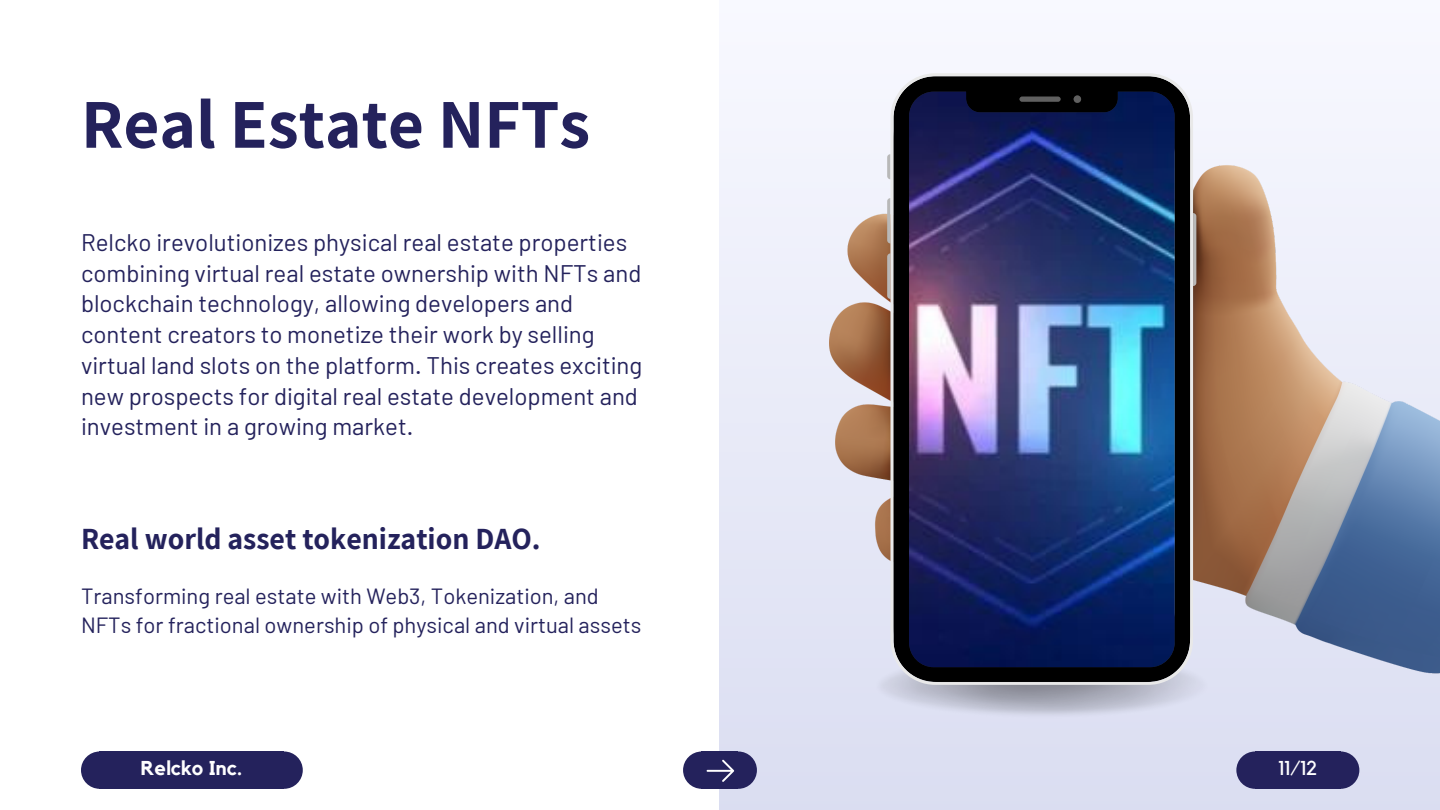
<style>
.page{position:relative;width:1440px;height:810px;background:#fff}
.page>*{position:absolute;margin:0;border:0;box-sizing:border-box;transform-origin:0 0}
.t1{font:700 70px "Assistant";color:#24225c}
.t2{font:700 30px "Assistant";color:#24225c}
.t3{font:24px/30.8px "Barlow";color:#24225c}
.t4{font:22px/28.5px "Barlow";color:#24225c}
.t5{font:700 20px "Kollektif";color:#fefefe}
.t6{font:20px "Kollektif";color:#fff}
</style>
<div class="page">
<div style="left:720px;top:0;width:720px;height:810px;background:linear-gradient(to bottom,#f8f9ff,#daddf1)"></div>
<img style="left:875px;top:685px;width:334px;height:33px">
<img style="left:830px;top:82px;width:610px;height:603px">
<svg style="left:887px;top:154px;width:3px;height:25px"></svg>
<svg style="left:887px;top:198px;width:3px;height:45px"></svg>
<svg style="left:887px;top:253px;width:3px;height:46px"></svg>
<svg style="left:1193px;top:213px;width:3px;height:73px"></svg>
<img style="left:890px;top:73px;width:303px;height:612px">
<div style="left:81px;top:752px;width:37px;height:37px;background:#24225c;border-radius:50%"></div>
<div style="left:265px;top:752px;width:38px;height:37px;background:#24225c;border-radius:50%"></div>
<div style="left:100px;top:751px;width:184px;height:38px;background:#24225c"></div>
<div style="left:1236px;top:752px;width:38px;height:37px;background:#24225c;border-radius:50%"></div>
<div style="left:1322px;top:752px;width:37px;height:37px;background:#24225c;border-radius:50%"></div>
<div style="left:1255px;top:751px;width:86px;height:38px;background:#24225c"></div>
<div style="left:683px;top:752px;width:37px;height:37px;background:#24225c;border-radius:50%"></div>
<div style="left:720px;top:752px;width:37px;height:37px;background:#24225c;border-radius:50%"></div>
<div style="left:702px;top:751px;width:36px;height:38px;background:#24225c"></div>
<svg style="left:707px;top:760px;width:27px;height:22px"></svg>
<h1 class="t1" style="left:81px;top:76px;width:511px">Real Estate NFTs</h1>
<p class="t3" style="left:81px;top:226px;width:563px">Relcko irevolutionizes physical real estate properties combining virtual real estate ownership with NFTs and blockchain technology, allowing developers and content creators to monetize their work by selling virtual land slots on the platform. This creates exciting new prospects for digital real estate development and investment in a growing market.</p>
<p class="t2" style="left:81px;top:518px;width:461px">Real world asset tokenization DAO.</p>
<p class="t4" style="left:81px;top:581px;width:562px">Transforming real estate with Web3, Tokenization, and<br>NFTs for fractional ownership of physical and virtual assets</p>
<p class="t5" style="left:141px;top:757px;width:103px">Relcko Inc.</p>
<p class="t6" style="left:1278px;top:757px;width:40px">11/12</p>
</div>
